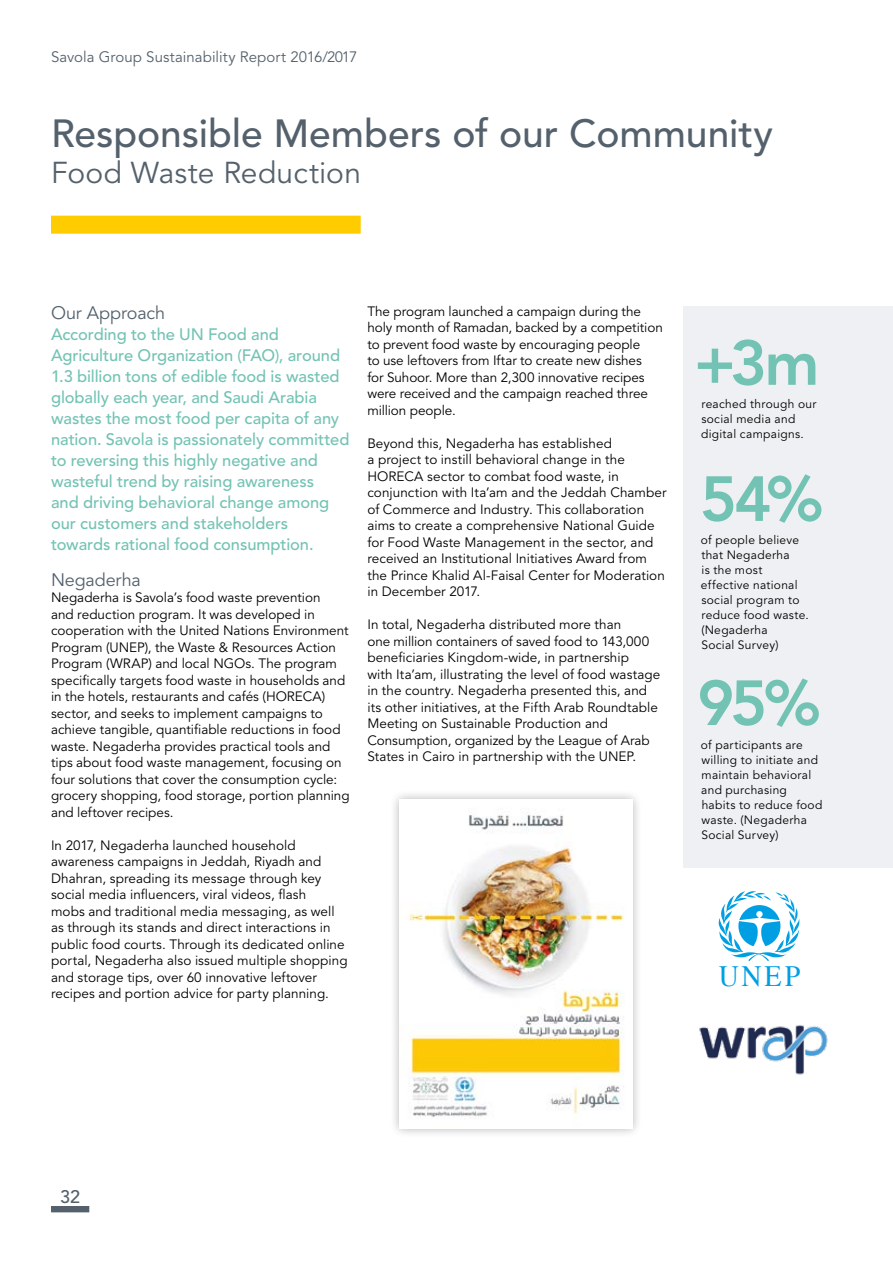
<style>
.page{position:relative;width:893px;height:1263px;background:#fff}
.page>*{position:absolute;margin:0;border:0;box-sizing:border-box;transform-origin:0 0}
.t1{font:800 63px "Avenir LT Std";color:#73c3b4}
.t2{font:500 39px "Avenir LT Std";color:#54616c}
.t3{font:30px "Avenir LT Std";letter-spacing:.005em;color:#54616c}
.t4{font:29.4px "Times";color:#009fe3;scale:.95 1}
.t5{font:18px "Avenir LT Std";letter-spacing:-.005em;color:#54616c}
.t6{font:500 18px "Avenir LT Std";color:#54616c}
.t7{font:500 16.5px/21px "Avenir LT Std";letter-spacing:-.005em;color:#73c3b4}
.t8{font:15px "Avenir LT Std";letter-spacing:.005em;color:#54616c}
.t9{font:13.5px/16.5px "Avenir LT Std";letter-spacing:.005em;color:#000}
.t10{font:12px/15px "Avenir LT Std";letter-spacing:.025em;color:#000}
</style>
<div class="page">
<div style="left:684px;top:306px;width:209px;height:561px;background:#eff0f3"></div>
<div style="left:51px;top:1206px;width:38px;height:6px;background:#54616c"></div>
<div style="left:389px;top:789px;width:254px;height:350px;background:#000;opacity:.3"></div>
<img style="left:400px;top:799px;width:232px;height:330px">
<svg style="left:718px;top:891px;width:82px;height:70px"></svg>
<img style="left:699px;top:1025px;width:129px;height:50px">
<div style="left:51px;top:216px;width:310px;height:18px;background:#fc0"></div>
<p class="t8" style="left:51px;top:48px;width:308px">Savola Group Sustainability Report 2016/2017</p>
<h2 class="t2" style="left:51px;top:111px;width:723px">Responsible Members of our Community</h2>
<h3 class="t3" style="left:51px;top:155px;width:311px">Food Waste Reduction</h3>
<h3 class="t5" style="left:51px;top:302px;width:116px">Our Approach</h3>
<p class="t7" style="left:51px;top:324px;width:300px">According to the UN Food and Agriculture Organization (FAO), around 1.3 billion tons of edible food is wasted globally each year, and Saudi Arabia wastes the most food per capita of any nation. Savola is passionately committed to reversing this highly negative and wasteful trend by raising awareness<br>and driving behavioral change among our customers and stakeholders towards rational food consumption.</p>
<h3 class="t5" style="left:51px;top:569px;width:91px">Negaderha</h3>
<p class="t9" style="left:51px;top:590px;width:300px">Negaderha is Savola’s food waste prevention<br>and reduction program. It was developed in cooperation with the United Nations Environment Program (UNEP), the Waste &amp; Resources Action Program (WRAP) and local NGOs. The program specifically targets food waste in households and in the hotels, restaurants and cafés (HORECA) sector, and seeks to implement campaigns to achieve tangible, quantifiable reductions in food waste. Negaderha provides practical tools and tips about food waste management, focusing on four solutions that cover the consumption cycle: grocery shopping, food storage, portion planning and leftover recipes.</p>
<p class="t9" style="left:51px;top:837px;width:298px">In 2017, Negaderha launched household awareness campaigns in Jeddah, Riyadh and Dhahran, spreading its message through key social media influencers, viral videos, flash<br>mobs and traditional media messaging, as well as through its stands and direct interactions in public food courts. Through its dedicated online portal, Negaderha also issued multiple shopping and storage tips, over 60 innovative leftover recipes and portion advice for party planning.</p>
<p class="t9" style="left:367px;top:303px;width:297px">The program launched a campaign during the holy month of Ramadan, backed by a competition to prevent food waste by encouraging people<br>to use leftovers from Iftar to create new dishes<br>for Suhoor. More than 2,300 innovative recipes were received and the campaign reached three million people.</p>
<p class="t9" style="left:367px;top:435px;width:301px">Beyond this, Negaderha has established<br>a project to instill behavioral change in the HORECA sector to combat food waste, in conjunction with Ita’am and the Jeddah Chamber of Commerce and Industry. This collaboration aims to create a comprehensive National Guide for Food Waste Management in the sector, and received an Institutional Initiatives Award from the Prince Khalid Al-Faisal Center for Moderation in December 2017.</p>
<p class="t9" style="left:367px;top:617px;width:294px">In total, Negaderha distributed more than<br>one million containers of saved food to 143,000 beneficiaries Kingdom-wide, in partnership<br>with Ita’am, illustrating the level of food wastage in the country. Negaderha presented this, and its other initiatives, at the Fifth Arab Roundtable Meeting on Sustainable Production and Consumption, organized by the League of Arab States in Cairo in partnership with the UNEP.</p>
<h1 class="t1" style="left:694px;top:326px;width:127px">+3m</h1>
<p class="t10" style="left:701px;top:397px;width:117px">reached through our social media and digital campaigns.</p>
<h1 class="t1" style="left:700px;top:462px;width:125px">54%</h1>
<p class="t10" style="left:701px;top:533px;width:109px">of people believe that Negaderha<br>is the most effective national social program to reduce food waste. (Negaderha<br>Social Survey)</p>
<h1 class="t1" style="left:697px;top:666px;width:125px">95%</h1>
<p class="t10" style="left:701px;top:737px;width:123px">of participants are willing to initiate and maintain behavioral and purchasing habits to reduce food waste. (Negaderha<br>Social Survey)</p>
<h3 class="t4" style="left:719px;top:948px;width:87px">UNEP</h3>
<h3 class="t6" style="left:60px;top:1187px;width:21px">32</h3>
</div>
